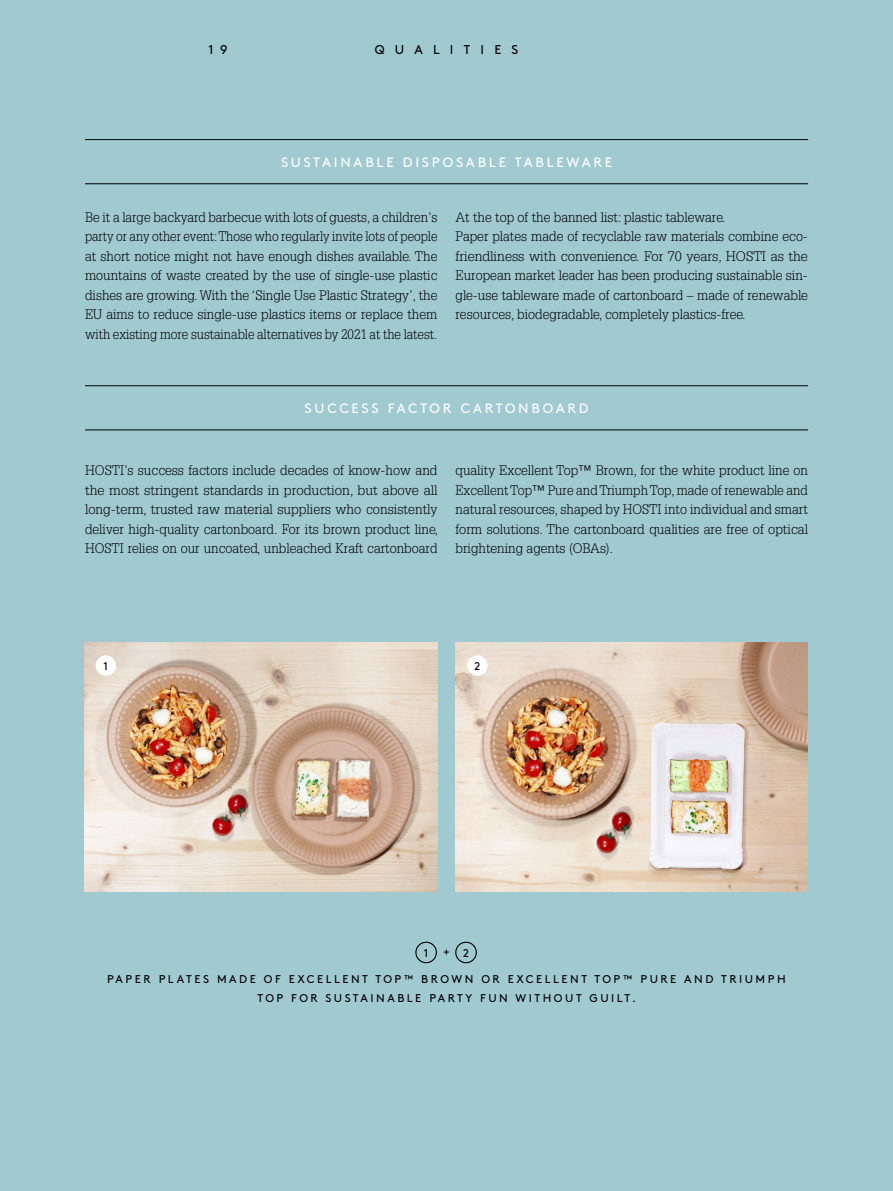
<style>
.page{position:relative;width:893px;height:1191px;background:#a0c9d0}
.page>*{position:absolute;margin:0;border:0;box-sizing:border-box;transform-origin:0 0}
.t1{font:300 13.5px/19.5px "Glypha LT Pro";color:#000;text-align:justify}
.t2{font:13.5px "Brown Regular Alt";letter-spacing:.205em;color:#fff}
.t3{font:12.75px "Brown Regular Alt";letter-spacing:.805em;color:#000}
.t4{font:11.25px/19.5px "Brown Regular Alt";letter-spacing:.225em;color:#000;text-align:center}
</style>
<div class="page">
<hr style="left:85px;top:139px;width:723px;height:1px;background:#000">
<hr style="left:85px;top:183px;width:723px;height:1px;background:#000">
<hr style="left:85px;top:385px;width:723px;height:1px;background:#000">
<hr style="left:85px;top:429px;width:723px;height:1px;background:#000">
<img style="left:84px;top:642px;width:353px;height:249px">
<img style="left:455px;top:642px;width:353px;height:249px">
<div style="left:96px;top:655px;width:20px;height:21px;background:#fff;border-radius:50%"></div>
<div style="left:467px;top:655px;width:21px;height:21px;background:#fff;border-radius:50%"></div>
<div style="left:415px;top:941px;width:22px;height:22px;border:1px solid #000;border-radius:50%"></div>
<div style="left:455px;top:941px;width:22px;height:22px;border:1px solid #000;border-radius:50%"></div>
<p class="t3" style="left:209px;top:40px;width:20px">1 9</p>
<p class="t3" style="left:375px;top:40px;width:145px">QUALITIES</p>
<p class="t2" style="left:281px;top:151px;width:333px">SUSTAINABLE DISPOSABLE TABLEWARE</p>
<p class="t1" style="left:85px;top:207px;width:354px">Be it a large backyard barbecue with lots of guests, a children’s party or any other event: Those who regularly invite lots of people at short notice might not have enough dishes available. The mountains of waste created by the use of single-use plastic dishes are growing. With the ‘Single Use Plastic Strategy’, the EU aims to reduce single-use plastics items or replace them with existing more sustainable alternatives by 2021 at the latest.</p>
<p class="t1" style="left:455px;top:207px;width:354px;text-align:left">At the top of the banned list: plastic tableware.<br>Paper plates made of recyclable raw materials combine eco&shy;friendliness with convenience. For 70 years, HOSTI as the European market leader has been producing sustainable sin&shy;gle-use tableware made of cartonboard – made of renewable resources, biodegradable, completely plastics-free.</p>
<p class="t2" style="left:305px;top:398px;width:286px">SUCCESS FACTOR CARTONBOARD</p>
<p class="t1" style="left:85px;top:461px;width:355px">HOSTI’s success factors include decades of know-how and the most stringent standards in production, but above all long-term, trusted raw material suppliers who consistently deliver high-quality cartonboard. For its brown product line, HOSTI relies on our uncoated, unbleached Kraft cartonboard</p>
<p class="t1" style="left:455px;top:461px;width:354px">quality Excellent Top™ Brown, for the white product line on Excellent Top™ Pure and Triumph Top, made of renewable and natural resources, shaped by HOSTI into individual and smart form solutions. The cartonboard qualities are free of optical brightening agents (OBAs).</p>
<p class="t4" style="left:104px;top:655px;width:6px">1</p>
<p class="t4" style="left:474px;top:655px;width:7px">2</p>
<p class="t4" style="left:424px;top:942px;width:6px">1</p>
<p class="t4" style="left:463px;top:942px;width:7px">2</p>
<p class="t4" style="left:443px;top:940px;width:8px">+</p>
<p class="t4" style="left:107px;top:968px;width:680px">PAPER PLATES MADE OF EXCELLENT TOP™ BROWN OR EXCELLENT TOP™ PURE AND TRIUMPH<br>TOP FOR SUSTAINABLE PARTY FUN WITHOUT GUILT.</p>
</div>
